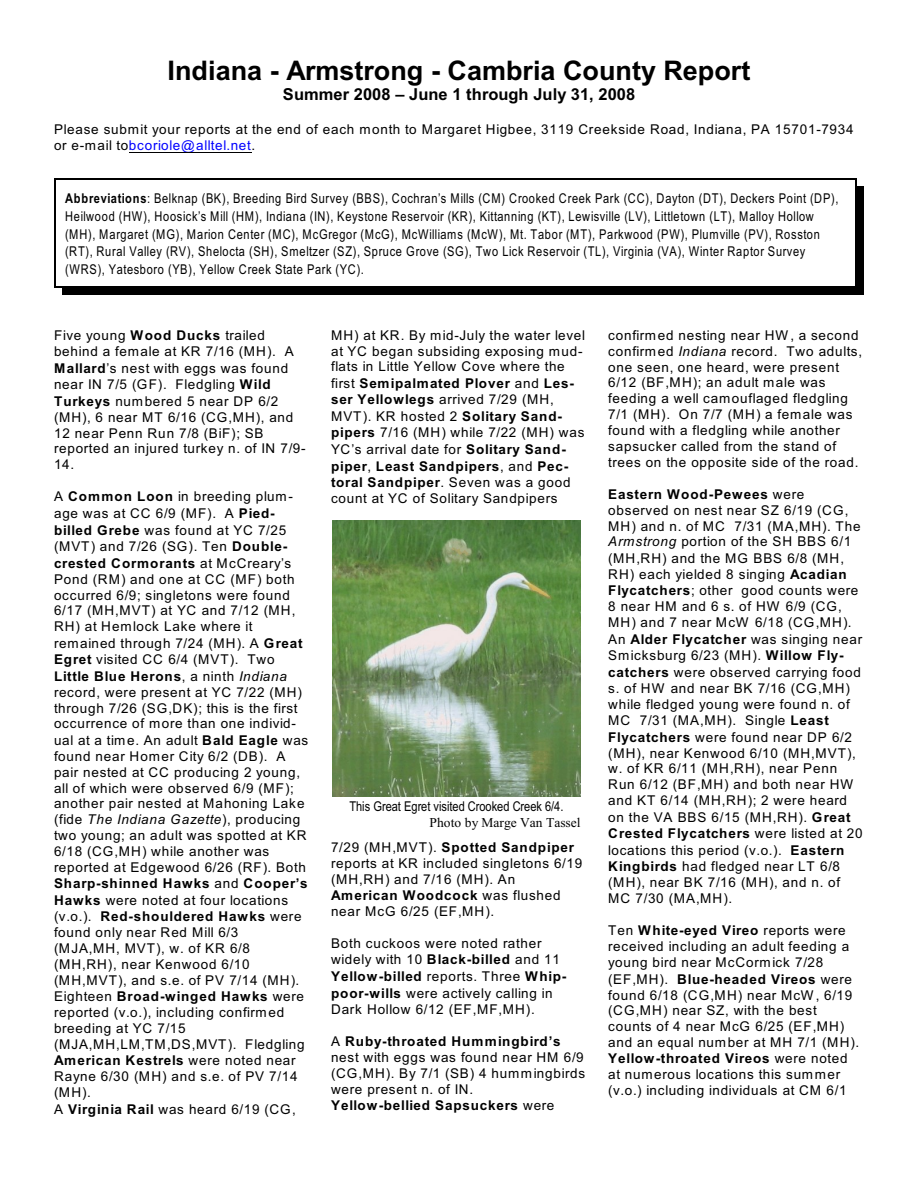
<style>
.page{position:relative;width:918px;height:1188px;background:#fff}
.page>*{position:absolute;margin:0;border:0;box-sizing:border-box;transform-origin:0 0}
.t1{font:700 27px "Arial";color:#000}
.t2{font:700 16.5px "Arial";letter-spacing:.005em;color:#000}
.t3{font:13.5px/16px "Arial";letter-spacing:.06em;color:#000}
.t4{font:13.5px/17.7px "Arial Narrow";letter-spacing:.055em;color:#000}
.t5{font:13.5px "Arial Narrow";color:#000}
.t6{font:13.5px "Times New Roman";color:#000}
.s1{color:#00f}
.s2{font-weight:700}
.s3{font-style:italic}
</style>
<div class="page">
<hr style="left:129px;top:152px;width:122px;height:1px;background:#000">
<hr style="left:55px;top:179px;width:1px;height:108px;background:#000">
<hr style="left:855px;top:179px;width:1px;height:108px;background:#000">
<hr style="left:55px;top:179px;width:801px;height:1px;background:#000">
<hr style="left:55px;top:286px;width:801px;height:1px;background:#000">
<div style="left:856px;top:186px;width:8px;height:109px;background:#000"></div>
<div style="left:63px;top:287px;width:801px;height:8px;background:#000"></div>
<img style="left:332px;top:520px;width:249px;height:276px">
<h1 class="t1" style="left:168px;top:60px;width:584px">Indiana - Armstrong - Cambria County Report</h1>
<p class="t2" style="left:283px;top:88px;width:354px">Summer 2008 – June 1 through July 31, 2008</p>
<p class="t3" style="left:54px;top:122px;width:801px">Please submit your reports at the end of each month to Margaret Higbee, 3119 Creekside Road, Indiana, PA 15701-7934 or e-mail to<span class="s1">bcoriole@alltel.net</span>.</p>
<p class="t4" style="left:65px;top:191px;width:775px"><span class="s2">Abbreviations</span>: Belknap (BK), Breeding Bird Survey (BBS), Cochran’s Mills (CM) Crooked Creek Park (CC), Dayton (DT), Deckers Point (DP), Heilwood (HW), Hoosick’s Mill (HM), Indiana (IN), Keystone Reservoir (KR), Kittanning (KT), Lewisville (LV), Littletown (LT), Malloy Hollow (MH), Margaret (MG), Marion Center (MC), McGregor (McG), McWilliams (McW), Mt. Tabor (MT), Parkwood (PW), Plumville (PV), Rosston (RT), Rural Valley (RV), Shelocta (SH), Smeltzer (SZ), Spruce Grove (SG), Two Lick Reservoir (TL), Virginia (VA), Winter Raptor Survey (WRS), Yatesboro (YB), Yellow Creek State Park (YC).</p>
<p class="t3" style="left:54px;top:329px;width:253px">Five young <span class="s2">Wood Ducks</span> trailed behind a female at KR 7/16 (MH). A<br><span class="s2">Mallard</span>’s nest with eggs was found near IN 7/5 (GF). Fledgling <span class="s2">Wild<br>Turkeys</span> numbered 5 near DP 6/2 (MH), 6 near MT 6/16 (CG,MH), and<br>12 near Penn Run 7/8 (BiF); SB reported an injured turkey n. of IN 7/9-<br>14.</p>
<p class="t3" style="left:54px;top:490px;width:256px">A <span class="s2">Common Loon</span> in breeding plum&shy;age was at CC 6/9 (MF). A <span class="s2">Pied&shy;billed Grebe</span> was found at YC 7/25 (MVT) and 7/26 (SG). Ten <span class="s2">Double&shy;crested Cormorants</span> at McCreary’s<br>Pond (RM) and one at CC (MF) both occurred 6/9; singletons were found<br>6/17 (MH,MVT) at YC and 7/12 (MH,<br>RH) at Hemlock Lake where it remained through 7/24 (MH). A <span class="s2">Great<br>Egret</span> visited CC 6/4 (MVT). Two<br><span class="s2">Little Blue Herons</span>, a ninth <span class="s3">Indiana </span>record, were present at YC 7/22 (MH) through 7/26 (SG,DK); this is the first occurrence of more than one individ&shy;ual at a time. An adult <span class="s2">Bald Eagle</span> was found near Homer City 6/2 (DB). A pair nested at CC producing 2 young, all of which were observed 6/9 (MF); another pair nested at Mahoning Lake (fide <span class="s3">The Indiana Gazette</span>), producing two young; an adult was spotted at KR<br>6/18 (CG,MH) while another was reported at Edgewood 6/26 (RF). Both<br><span class="s2">Sharp-shinned Hawks</span> and <span class="s2">Cooper’s<br>Hawks</span> were noted at four locations (v.o.). <span class="s2">Red-shouldered Hawks</span> were found only near Red Mill 6/3<br>(MJA,MH, MVT), w. of KR 6/8 (MH,RH), near Kenwood 6/10 (MH,MVT), and s.e. of PV 7/14 (MH).<br>Eighteen <span class="s2">Broad-winged Hawks</span> were reported (v.o.), including confirmed breeding at YC 7/15 (MJA,MH,LM,TM,DS,MVT). Fledgling<br><span class="s2">American Kestrels</span> were noted near<br>Rayne 6/30 (MH) and s.e. of PV 7/14 (MH).<br>A <span class="s2">Virginia Rail</span> was heard 6/19 (CG,</p>
<p class="t3" style="left:331px;top:328px;width:256px">MH) at KR. By mid-July the water level at YC began subsiding exposing mud&shy;flats in Little Yellow Cove where the first <span class="s2">Semipalmated Plover</span> and <span class="s2">Les&shy;ser Yellowlegs</span> arrived 7/29 (MH, MVT). KR hosted 2 <span class="s2">Solitary Sand&shy;pipers</span> 7/16 (MH) while 7/22 (MH) was YC’s arrival date for <span class="s2">Solitary Sand&shy;piper</span>, <span class="s2">Least Sandpipers</span>, and <span class="s2">Pec&shy;toral Sandpiper</span>. Seven was a good count at YC of Solitary Sandpipers</p>
<p class="t5" style="left:349px;top:802px;width:216px">This Great Egret visited Crooked Creek 6/4.</p>
<p class="t6" style="left:429px;top:818px;width:152px">Photo by Marge Van Tassel</p>
<p class="t3" style="left:331px;top:841px;width:253px">7/29 (MH,MVT). <span class="s2">Spotted Sandpiper </span>reports at KR included singletons 6/19 (MH,RH) and 7/16 (MH). An<br><span class="s2">American Woodcock</span> was flushed near McG 6/25 (EF,MH).</p>
<p class="t3" style="left:331px;top:936px;width:237px">Both cuckoos were noted rather widely with 10 <span class="s2">Black-billed</span> and 11<br><span class="s2">Yellow-billed</span> reports. Three <span class="s2">Whip&shy;poor-wills</span> were actively calling in Dark Hollow 6/12 (EF,MF,MH).</p>
<p class="t3" style="left:331px;top:1034px;width:256px">A <span class="s2">Ruby-throated Hummingbird’s </span>nest with eggs was found near HM 6/9 (CG,MH). By 7/1 (SB) 4 hummingbirds were present n. of IN.<br><span class="s2">Yellow-bellied Sapsuckers</span> were</p>
<p class="t3" style="left:608px;top:328px;width:255px">confirmed nesting near HW, a second confirmed <span class="s3">Indiana</span> record. Two adults, one seen, one heard, were present 6/12 (BF,MH); an adult male was feeding a well camouflaged fledgling 7/1 (MH). On 7/7 (MH) a female was found with a fledgling while another sapsucker called from the stand of trees on the opposite side of the road.</p>
<p class="t3" style="left:608px;top:487px;width:256px"><span class="s2">Eastern Wood-Pewees</span> were observed on nest near SZ 6/19 (CG,<br>MH) and n. of MC 7/31 (MA,MH). The<br><span class="s3">Armstrong</span> portion of the SH BBS 6/1 (MH,RH) and the MG BBS 6/8 (MH,<br>RH) each yielded 8 singing <span class="s2">Acadian<br>Flycatchers</span>; other good counts were<br>8 near HM and 6 s. of HW 6/9 (CG,<br>MH) and 7 near McW 6/18 (CG,MH).<br>An <span class="s2">Alder Flycatcher</span> was singing near<br>Smicksburg 6/23 (MH). <span class="s2">Willow Fly&shy;catchers</span> were observed carrying food s. of HW and near BK 7/16 (CG,MH) while fledged young were found n. of<br>MC 7/31 (MA,MH). Single <span class="s2">Least<br>Flycatchers</span> were found near DP 6/2 (MH), near Kenwood 6/10 (MH,MVT), w. of KR 6/11 (MH,RH), near Penn<br>Run 6/12 (BF,MH) and both near HW and KT 6/14 (MH,RH); 2 were heard on the VA BBS 6/15 (MH,RH). <span class="s2">Great<br>Crested Flycatchers</span> were listed at 20 locations this period (v.o.). <span class="s2">Eastern<br>Kingbirds</span> had fledged near LT 6/8 (MH), near BK 7/16 (MH), and n. of<br>MC 7/30 (MA,MH).</p>
<p class="t3" style="left:608px;top:924px;width:253px">Ten <span class="s2">White-eyed Vireo</span> reports were received including an adult feeding a young bird near McCormick 7/28 (EF,MH). <span class="s2">Blue-headed Vireos</span> were found 6/18 (CG,MH) near McW, 6/19 (CG,MH) near SZ, with the best counts of 4 near McG 6/25 (EF,MH) and an equal number at MH 7/1 (MH).<br><span class="s2">Yellow-throated Vireos</span> were noted at numerous locations this summer (v.o.) including individuals at CM 6/1</p>
</div>
